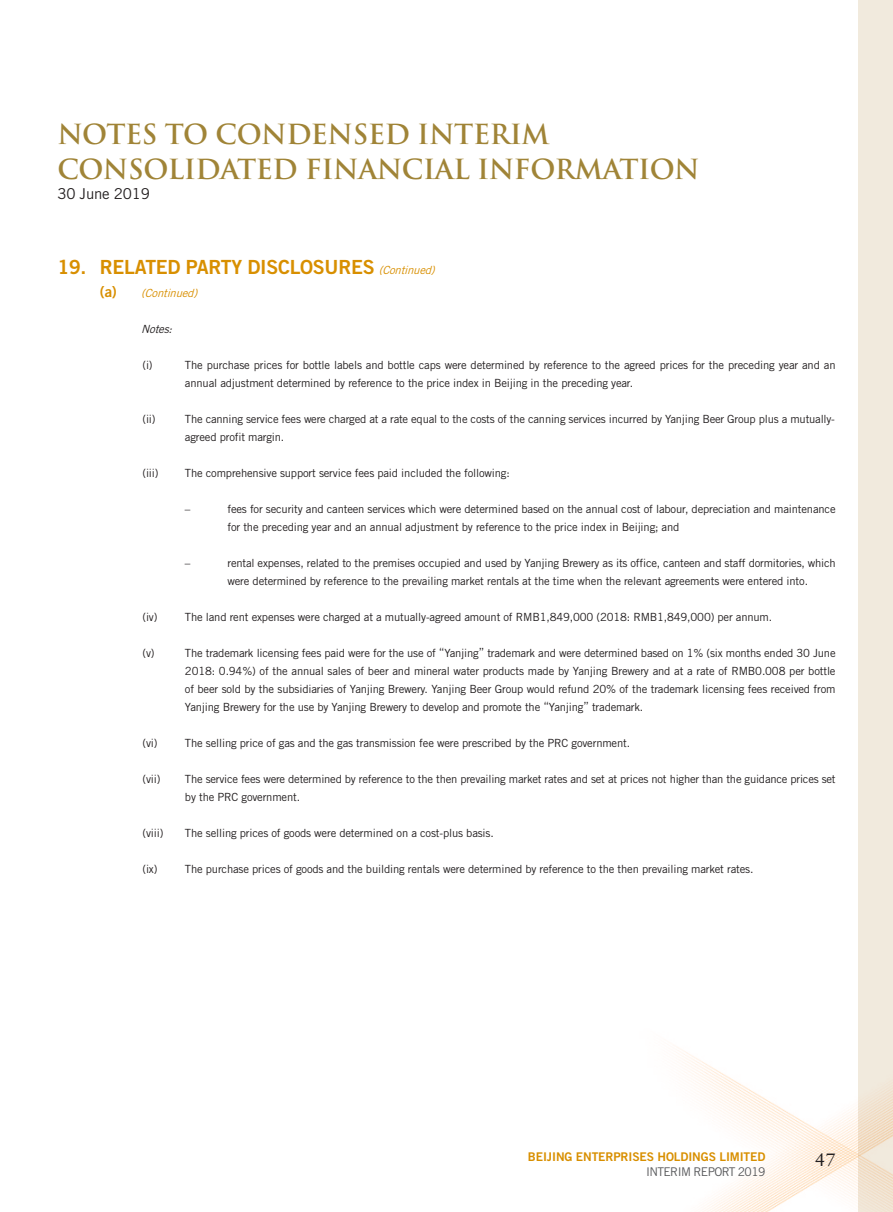
<style>
.page{position:relative;width:893px;height:1212px;background:#fff}
.page>*{position:absolute;margin:0;border:0;box-sizing:border-box;transform-origin:0 0}
.t1{font:700 27px/34.5px "Trajan Pro";letter-spacing:-.015em;color:#a08437}
.Heading_1{font:19.5px "Trade Gothic LT Std Bd 2";letter-spacing:-.015em;color:#d88f00}
.t2{font:18px "Sabon LT Std";color:#231f20}
.t3{font:15px "Trade Gothic LT Std";letter-spacing:-.015em;color:#231f20}
.t4{font:12px "Trade Gothic LT Std Bd 2";letter-spacing:-.01em;color:#d88f00}
.t5{font:12px "Trade Gothic LT Std";letter-spacing:-.05em;color:#57585a}
.Notes{font:11.25px/18px "Trade Gothic LT Std";letter-spacing:-.015em;color:#231f20}
.Heading_2{font:italic 11.25px "Trade Gothic LT Std";color:#d88f00}
.Notes-2{font:italic 11.25px "Trade Gothic LT Std";color:#231f20}
.s1{font-family:"Trade Gothic LT Std";font-style:italic;font-size:11.25px}
.s2{font-family:"Trade Gothic LT Std Bd 2";font-style:normal;font-size:15px}
</style>
<div class="page">
<img style="left:676px;top:1047px;width:182px;height:165px">
<div style="left:858px;top:0;width:35px;height:1212px;background:#f1eadd"></div>
<h1 class="t1" style="left:57px;top:117px;width:644px">NOTES TO CONDENSED INTERIM<br>CONSOLIDATED FINANCIAL INFORMATION</h1>
<h3 class="t3" style="left:57px;top:184px;width:94px">30 June 2019</h3>
<p class="Heading_1" style="left:57px;top:255px;width:382px">19. RELATED PARTY DISCLOSURES <span class="s1">(Continued)</span></p>
<p class="Heading_2" style="left:100px;top:286px;width:102px"><span class="s2">( a )</span> (Continued)</p>
<p class="Notes-2" style="left:141px;top:322px;width:36px">Notes:</p>
<p class="Notes" style="left:142px;top:355px;width:12px">(i)</p>
<p class="Notes" style="left:185px;top:355px;width:652px">The purchase prices for bottle labels and bottle caps were determined by reference to the agreed prices for the preceding year and an annual adjustment determined by reference to the price index in Beijing in the preceding year.</p>
<p class="Notes" style="left:142px;top:409px;width:15px">(ii)</p>
<p class="Notes" style="left:185px;top:409px;width:651px">The canning service fees were charged at a rate equal to the costs of the canning services incurred by Yanjing Beer Group plus a mutually&shy;agreed profit margin.</p>
<p class="Notes" style="left:142px;top:463px;width:18px">(iii)</p>
<p class="Notes" style="left:185px;top:463px;width:326px">The comprehensive support service fees paid included the following:</p>
<p class="Notes" style="left:185px;top:499px;width:7px">–</p>
<p class="Notes" style="left:227px;top:499px;width:610px">fees for security and canteen services which were determined based on the annual cost of labour, depreciation and maintenance for the preceding year and an annual adjustment by reference to the price index in Beijing; and</p>
<p class="Notes" style="left:185px;top:553px;width:7px">–</p>
<p class="Notes" style="left:227px;top:553px;width:610px">rental expenses, related to the premises occupied and used by Yanjing Brewery as its office, canteen and staff dormitories, which were determined by reference to the prevailing market rentals at the time when the relevant agreements were entered into.</p>
<p class="Notes" style="left:142px;top:607px;width:17px">(iv)</p>
<p class="Notes" style="left:185px;top:607px;width:589px">The land rent expenses were charged at a mutually-agreed amount of RMB1,849,000 (2018: RMB1,849,000) per annum.</p>
<p class="Notes" style="left:142px;top:643px;width:14px">(v)</p>
<p class="Notes" style="left:185px;top:643px;width:652px;text-align:justify">The trademark licensing fees paid were for the use of “Yanjing” trademark and were determined based on 1% (six months ended 30 June 2018: 0.94%) of the annual sales of beer and mineral water products made by Yanjing Brewery and at a rate of RMB0.008 per bottle of beer sold by the subsidiaries of Yanjing Brewery. Yanjing Beer Group would refund 20% of the trademark licensing fees received from Yanjing Brewery for the use by Yanjing Brewery to develop and promote the “Yanjing” trademark.</p>
<p class="Notes" style="left:142px;top:733px;width:17px">(vi)</p>
<p class="Notes" style="left:185px;top:733px;width:447px">The selling price of gas and the gas transmission fee were prescribed by the PRC government.</p>
<p class="Notes" style="left:142px;top:769px;width:20px">(vii)</p>
<p class="Notes" style="left:185px;top:769px;width:652px">The service fees were determined by reference to the then prevailing market rates and set at prices not higher than the guidance prices set by the PRC government.</p>
<p class="Notes" style="left:142px;top:823px;width:23px">(viii)</p>
<p class="Notes" style="left:185px;top:823px;width:310px">The selling prices of goods were determined on a cost-plus basis.</p>
<p class="Notes" style="left:142px;top:859px;width:17px">(ix)</p>
<p class="Notes" style="left:185px;top:859px;width:570px">The purchase prices of goods and the building rentals were determined by reference to the then prevailing market rates.</p>
<p class="t4" style="left:528px;top:1150px;width:239px">BEIJING ENTERPRISES HOLDINGS LIMITED</p>
<p class="t5" style="left:646px;top:1165px;width:121px">INTERIM REPORT 2019</p>
<h3 class="t2" style="left:815px;top:1149px;width:22px">47</h3>
</div>
